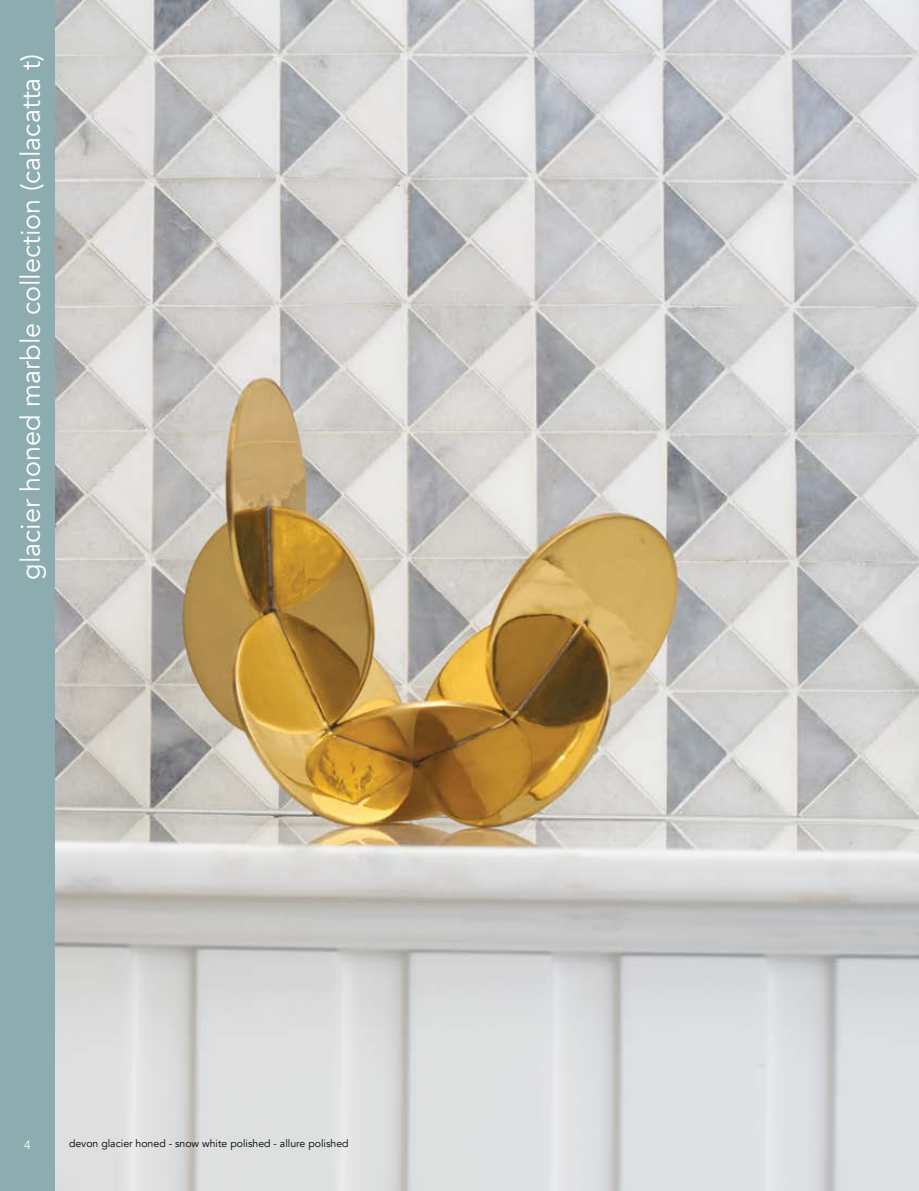
<style>
.page{position:relative;width:919px;height:1191px;background:#fff}
.page>*{position:absolute;margin:0;border:0;box-sizing:border-box;transform-origin:0 0}
.t1{font:27px "Avenir";color:#fff}
.t2{font:12px "Avenir";color:#fff}
.t3{font:10.5px "Avenir";color:#000}
</style>
<div class="page">
<img style="left:54px;top:0;width:864px;height:1191px">
<div style="left:0;top:0;width:54px;height:1191px;background:#8dacb0"></div>
<h1 class="t1" style="left:14px;top:579px;width:527px;rotate:-90deg">glacier honed marble collection (calacatta t)</h1>
<p class="t2" style="left:24px;top:1137px;width:8px">4</p>
<p class="t3" style="left:69px;top:1137px;width:281px">devon glacier honed - snow white polished - allure polished</p>
</div>
